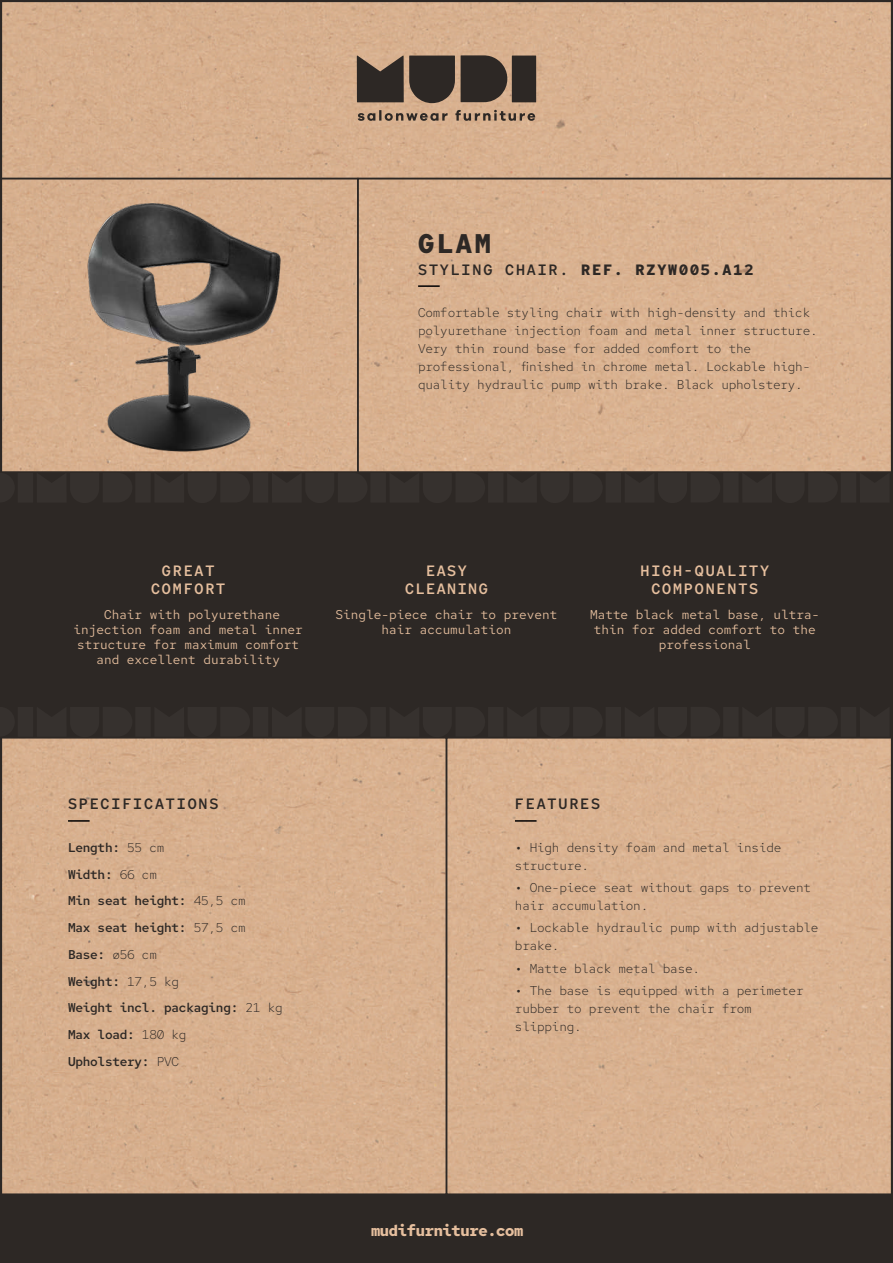
<style>
.page{position:relative;width:893px;height:1263px;background:#fff}
.page>*{position:absolute;margin:0;border:0;box-sizing:border-box;transform-origin:0 0}
.t1{font:700 27px "Red Hat Mono";color:#2d2825}
.t2{font:700 15.45px "Red Hat Mono";letter-spacing:-.02em;color:#e6bf9e}
.t3{font:600 15px/18px "Red Hat Mono";letter-spacing:.125em;color:#e6bf9e;text-align:center}
.t4{font:700 15px "Red Hat Mono";letter-spacing:.125em;color:#2d2825}
.t5{font:600 15px "Red Hat Mono";letter-spacing:.125em;color:#2d2825}
.t6{font:600 15px/18px "Red Hat Mono";letter-spacing:.1em;color:#e6bf9e;text-align:center}
.t7{font:300 12.75px/18px "Red Hat Mono";letter-spacing:-.02em;color:#2d2825}
.t8{font:12.75px/15px "Red Hat Mono";color:#e6bf9e;text-align:center}
.t9{font:600 12.75px/26.7px "Red Hat Mono";letter-spacing:-.02em;color:#2d2825}
.s1{font-weight:600}
.s2{font-weight:700}
.s3{font-weight:300}
</style>
<div class="page">
<div style="left:0;top:0;width:893px;height:1195px;background:#d8b190"></div>
<div style="left:0;top:472px;width:893px;height:266px;background:#2d2825"></div>
<div style="left:18px;top:473px;width:15px;height:30px;background:#36312e"></div>
<div style="left:135px;top:473px;width:16px;height:30px;background:#36312e"></div>
<div style="left:253px;top:473px;width:15px;height:30px;background:#36312e"></div>
<div style="left:370px;top:473px;width:16px;height:30px;background:#36312e"></div>
<div style="left:488px;top:473px;width:15px;height:30px;background:#36312e"></div>
<div style="left:606px;top:473px;width:15px;height:30px;background:#36312e"></div>
<div style="left:723px;top:473px;width:16px;height:30px;background:#36312e"></div>
<div style="left:841px;top:473px;width:15px;height:30px;background:#36312e"></div>
<div style="left:18px;top:707px;width:15px;height:30px;background:#36312e"></div>
<div style="left:135px;top:707px;width:16px;height:30px;background:#36312e"></div>
<div style="left:253px;top:707px;width:15px;height:30px;background:#36312e"></div>
<div style="left:370px;top:707px;width:16px;height:30px;background:#36312e"></div>
<div style="left:488px;top:707px;width:15px;height:30px;background:#36312e"></div>
<div style="left:606px;top:707px;width:15px;height:30px;background:#36312e"></div>
<div style="left:723px;top:707px;width:16px;height:30px;background:#36312e"></div>
<div style="left:841px;top:707px;width:15px;height:30px;background:#36312e"></div>
<div style="left:0;top:1195px;width:893px;height:68px;background:#2d2825"></div>
<svg style="left:358px;top:110px;width:177px;height:11px"></svg>
<div style="left:512px;top:56px;width:24px;height:46px;background:#2d2825"></div>
<svg style="left:461px;top:55px;width:46px;height:47px"></svg>
<svg style="left:357px;top:55px;width:98px;height:48px"></svg>
<img style="left:21px;top:179px;width:336px;height:293px">
<hr style="left:68px;top:820px;width:22px;height:2px;background:#000001">
<hr style="left:515px;top:820px;width:22px;height:2px;background:#000001">
<hr style="left:418px;top:285px;width:22px;height:2px;background:#000001">
<h1 class="t1" style="left:418px;top:226px;width:74px">GLAM</h1>
<p class="t4" style="left:418px;top:260px;width:337px"><span class="s1">STYLING CHAIR.</span> REF. RZYW005.A12</p>
<p class="t7" style="left:418px;top:303px;width:401px">Comfortable styling chair with high-density and thick polyurethane injection foam and metal inner structure.<br>Very thin round base for added comfort to the professional, finished in chrome metal. Lockable high&shy;quality hydraulic pump with brake. Black upholstery.</p>
<p class="t3" style="left:151px;top:562px;width:76px">GREAT<br>COMFORT</p>
<p class="t8" style="left:73px;top:607px;width:231px">Chair with polyurethane injection foam and metal inner structure for maximum comfort and excellent durability</p>
<p class="t6" style="left:405px;top:562px;width:84px">EASY<br>CLEANING</p>
<p class="t8" style="left:336px;top:607px;width:223px">Single-piece chair to prevent hair accumulation</p>
<p class="t3" style="left:640px;top:562px;width:130px">HIGH-QUALITY<br>COMPONENTS</p>
<p class="t8" style="left:590px;top:607px;width:231px">Matte black metal base, ultra&shy;thin for added comfort to the professional</p>
<p class="t5" style="left:68px;top:794px;width:152px">SPECIFICATIONS</p>
<p class="t5" style="left:515px;top:794px;width:87px">FEATURES</p>
<p class="t7" style="left:515px;top:838px;width:268px"><span class="s2">·</span> High density foam and metal inside structure.</p>
<p class="t7" style="left:515px;top:878px;width:298px"><span class="s2">·</span> One-piece seat without gaps to prevent hair accumulation.</p>
<p class="t7" style="left:515px;top:918px;width:305px"><span class="s2">·</span> Lockable hydraulic pump with adjustable brake.</p>
<p class="t7" style="left:515px;top:957px;width:290px;line-height:22.2px"><span class="s2">·</span> Matte black metal base.<br><span class="s2">·</span> The base is equipped with a perimeter</p>
<p class="t7" style="left:515px;top:999px;width:238px">rubber to prevent the chair from slipping.</p>
<p class="t9" style="left:68px;top:834px;width:216px">Length: <span class="s3">55 cm<br></span>Width: <span class="s3">66 cm<br></span>Min seat height: <span class="s3">45,5 cm<br></span>Max seat height: <span class="s3">57,5 cm<br></span>Base: <span class="s3">ø56 cm<br></span>Weight: <span class="s3">17,5 kg<br></span>Weight incl. packaging: <span class="s3">21 kg<br></span>Max load: <span class="s3">180 kg<br></span>Upholstery: <span class="s3">PVC</span></p>
<p class="t2" style="left:371px;top:1220px;width:154px">mudifurniture.com</p>
</div>
